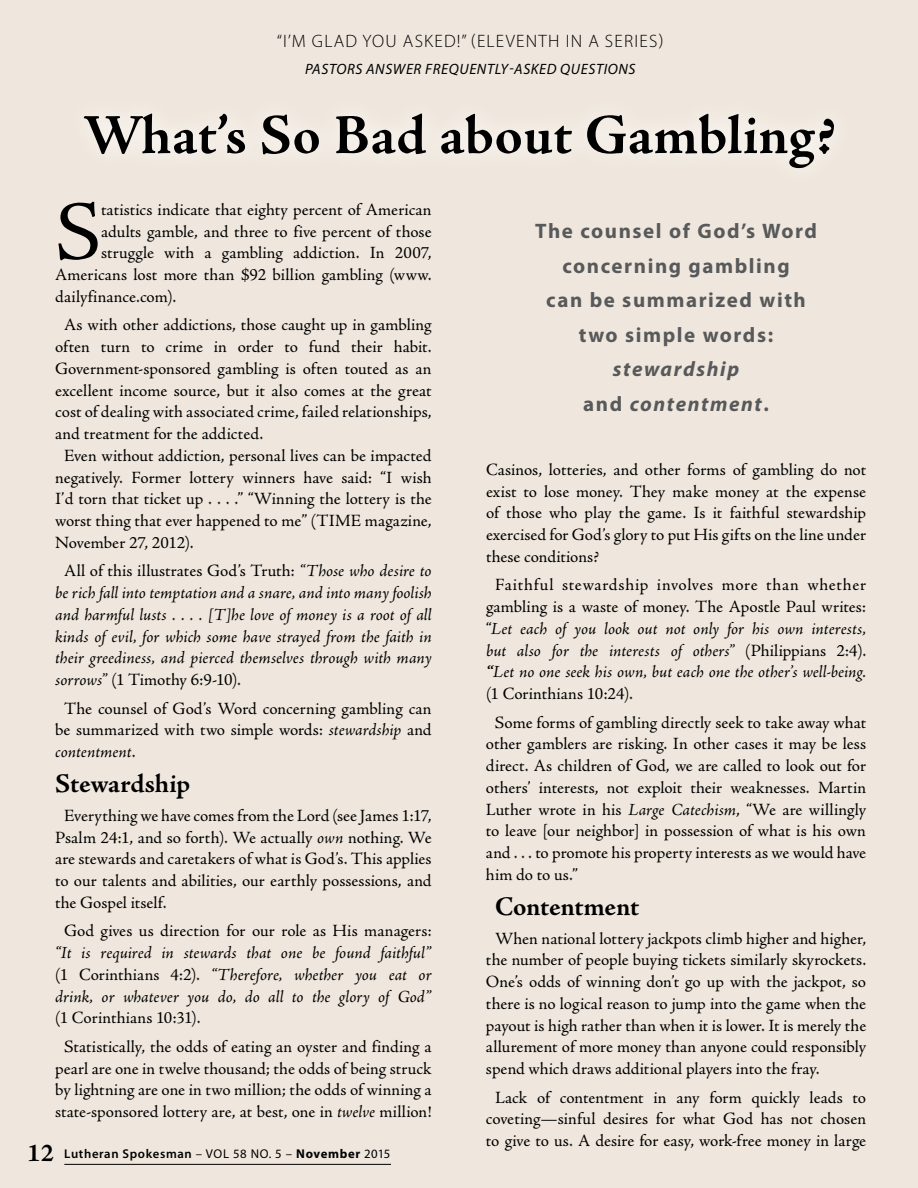
<style>
.page{position:relative;width:918px;height:1188px;background:#efe7dd}
.page>*{position:absolute;margin:0;border:0;box-sizing:border-box;transform-origin:0 0}
.t1{font:83.7px "Adobe Jenson Pro";color:#000}
.t2{font:700 57px "Adobe Jenson Pro";letter-spacing:.005em;color:#000}
.t3{font:700 27px "Adobe Jenson Pro";letter-spacing:-.005em;color:#000}
.t4{font:700 21px/34.5px "Myriad Pro";letter-spacing:.075em;color:#58595b;text-align:center}
.t5{font:italic 700 21px/34.5px "Myriad Pro";letter-spacing:.075em;color:#58595b;text-align:center}
.t6{font:300 18px "Myriad Pro";letter-spacing:.07em;color:#000}
.t7{font:17.25px/21.8px "Adobe Jenson Pro";color:#000;text-align:justify}
.t8{font:italic 17.25px/21.8px "Adobe Jenson Pro";letter-spacing:.005em;color:#000;text-align:justify}
.t9{font:italic 15px "Myriad Pro";letter-spacing:.04em;color:#000}
.t10{font:600 12.75px "Myriad Pro";letter-spacing:.05em;color:#000}
.s1{font-style:normal}
.s2{font-style:italic}
.s3{font-family:"Adobe Jenson Pro";font-weight:700;font-size:25.5px}
.s4{font-weight:400}
.s5{font-weight:700}
</style>
<div class="page">
<hr style="left:64px;top:1164px;width:327px;height:1px;background:#000">
<p class="t6" style="left:277px;top:31px;width:388px">“I’M GLAD YOU ASKED!” (ELEVENTH IN A SERIES)</p>
<p class="t9" style="left:305px;top:60px;width:332px">PASTORS ANSWER FREQUENTLY-ASKED QUESTIONS</p>
<h2 class="t2" style="left:83px;top:103px;width:753px">What’s So Bad about Gambling?</h2>
<h1 class="t1" style="left:55px;top:185px;width:47px">S</h1>
<p class="t7" style="left:101px;top:199px;width:332px">tatistics indicate that eighty percent of American</p>
<p class="t7" style="left:101px;top:221px;width:332px">adults gamble, and three to five percent of those</p>
<p class="t7" style="left:101px;top:242px;width:332px">struggle with a gambling addiction. In 2007,</p>
<p class="t7" style="left:55px;top:264px;width:378px">Americans lost more than $92 billion gambling (www.</p>
<p class="t7" style="left:55px;top:286px;width:123px">dailyfinance.com).</p>
<p class="t7" style="left:64px;top:314px;width:369px">As with other addictions, those caught up in gambling</p>
<p class="t7" style="left:55px;top:336px;width:378px">often turn to crime in order to fund their habit.</p>
<p class="t7" style="left:55px;top:358px;width:378px">Government-sponsored gambling is often touted as an</p>
<p class="t7" style="left:55px;top:380px;width:378px">excellent income source, but it also comes at the great</p>
<p class="t7" style="left:55px;top:401px;width:378px">cost of dealing with associated crime, failed relationships,</p>
<p class="t7" style="left:55px;top:423px;width:210px">and treatment for the addicted.</p>
<p class="t7" style="left:64px;top:445px;width:369px">Even without addiction, personal lives can be impacted</p>
<p class="t7" style="left:55px;top:467px;width:378px">negatively. Former lottery winners have said: “I wish</p>
<p class="t7" style="left:55px;top:488px;width:378px">I’d torn that ticket up . . . .” “Winning the lottery is the</p>
<p class="t7" style="left:55px;top:510px;width:378px">worst thing that ever happened to me” (TIME magazine,</p>
<p class="t7" style="left:55px;top:532px;width:140px">November 27, 2012).</p>
<p class="t8" style="left:55px;top:561px;width:378px;text-indent:9px"><span class="s1">All of this illustrates God’s Truth:</span> “Those who desire to be rich fall into temptation and a snare, and into many foolish and harmful lusts . . . . [T]he love of money is a root of all kinds of evil, for which some have strayed from the faith in their greediness, and pierced themselves through with many sorrows” <span class="s1">(1 Timothy 6:9-10).</span></p>
<p class="t7" style="left:55px;top:698px;width:378px;text-indent:9px">The counsel of God’s Word concerning gambling can be summarized with two simple words: <span class="s2">stewardship</span> and <span class="s2">contentment</span>.</p>
<h3 class="t3" style="left:55px;top:769px;width:137px">Stewardship</h3>
<p class="t7" style="left:55px;top:805px;width:378px;text-indent:9px">Everything we have comes from the Lord (see James 1:17, Psalm 24:1, and so forth). We actually <span class="s2">own</span> nothing. We are stewards and caretakers of what is God’s. This applies to our talents and abilities, our earthly possessions, and the Gospel itself.</p>
<p class="t7" style="left:64px;top:920px;width:369px">God gives us direction for our role as His managers:</p>
<p class="t8" style="left:55px;top:943px;width:378px">“It is required in stewards that one be found faithful” <span class="s1">(1 Corinthians 4:2).</span> “Therefore, whether you eat or drink, or whatever you do, do all to the glory of God”</p>
<p class="t7" style="left:64px;top:1004px;width:369px;line-height:28.5px;text-indent:-9px">(1 Corinthians 10:31).<br>Statistically, the odds of eating an oyster and finding a</p>
<p class="t7" style="left:55px;top:1058px;width:378px">pearl are one in twelve thousand; the odds of being struck by lightning are one in two million; the odds of winning a state-sponsored lottery are, at best, one in <span class="s2">twelve</span> million!</p>
<p class="t10" style="left:27px;top:1147px;width:365px"><span class="s3">12</span> Lutheran Spokesman <span class="s4">– VOL 58 NO. 5 –</span> <span class="s5">November</span> <span class="s4">2015</span></p>
<p class="t4" style="left:535px;top:214px;width:283px">The counsel of God’s Word concerning gambling<br>can be summarized with two simple words:</p>
<p class="t5" style="left:583px;top:352px;width:187px">stewardship<br><span class="s1">and</span> contentment<span class="s1">.</span></p>
<p class="t7" style="left:486px;top:459px;width:382px">Casinos, lotteries, and other forms of gambling do not exist to lose money. They make money at the expense of those who play the game. Is it faithful stewardship exercised for God’s glory to put His gifts on the line under these conditions?</p>
<p class="t8" style="left:486px;top:575px;width:382px;text-indent:9px"><span class="s1">Faithful stewardship involves more than whether gambling is a waste of money. The Apostle Paul writes: “</span>Let each of you look out not only for his own interests, but also for the interests of others” <span class="s1">(Philippians 2:4). </span><span class="s5">“</span>Let no one seek his own, but each one the other’s well-being. <span class="s1">(1 Corinthians 10:24).</span></p>
<p class="t7" style="left:486px;top:712px;width:382px;text-indent:9px">Some forms of gambling directly seek to take away what other gamblers are risking. In other cases it may be less direct. As children of God, we are called to look out for others’ interests, not exploit their weaknesses. Martin Luther wrote in his <span class="s2">Large Catechism</span>, “We are willingly to leave [our neighbor] in possession of what is his own and . . . to promote his property interests as we would have him do to us.”</p>
<h3 class="t3" style="left:495px;top:891px;width:146px">Contentment</h3>
<p class="t7" style="left:486px;top:928px;width:382px;text-indent:9px">When national lottery jackpots climb higher and higher, the number of people buying tickets similarly skyrockets.<br>One’s odds of winning don’t go up with the jackpot, so there is no logical reason to jump into the game when the payout is high rather than when it is lower. It is merely the allurement of more money than anyone could responsibly spend which draws additional players into the fray.</p>
<p class="t7" style="left:486px;top:1087px;width:382px;text-align:center">Lack of contentment in any form quickly leads to coveting—sinful desires for what God has not chosen to give to us. A desire for easy, work-free money in large</p>
</div>
